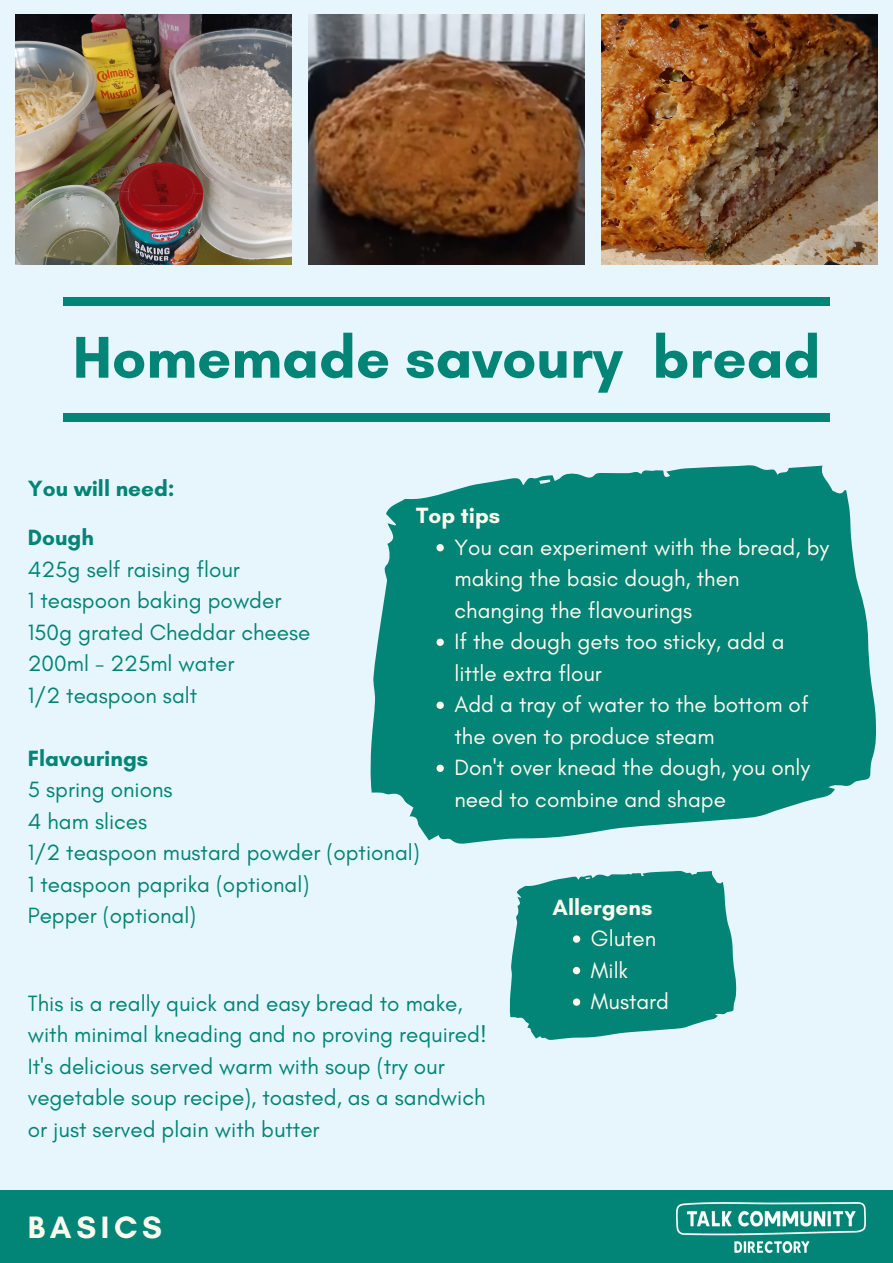
<style>
.page{position:relative;width:893px;height:1263px;background:#e7f6fc}
.page>*{position:absolute;margin:0;border:0;box-sizing:border-box;transform-origin:0 0}
.t1{font:700 60px "Glacial Indifference";color:#028476}
.t2{font:700 31.5px "Glacial Indifference";letter-spacing:.15em;color:#fffbef}
.t3{font:22.5px/31.5px "Glacial Indifference";color:#028476}
.t4{font:22.5px/31.5px "Glacial Indifference";color:#fffbef}
.t5{font:700 22.5px "Glacial Indifference";color:#028476}
.t6{font:700 22.5px "Glacial Indifference";color:#fffbef}
</style>
<div class="page">
<img style="left:16px;top:15px;width:276px;height:250px">
<img style="left:309px;top:15px;width:275px;height:250px">
<img style="left:601px;top:15px;width:276px;height:250px">
<div style="left:63px;top:414px;width:767px;height:8px;background:#028476"></div>
<div style="left:63px;top:297px;width:767px;height:8px;background:#028476"></div>
<div style="left:0;top:1190px;width:893px;height:73px;background:#028476"></div>
<svg style="left:509px;top:871px;width:227px;height:169px;background:#219388"></svg>
<svg style="left:370px;top:465px;width:506px;height:379px;fill:#028476"></svg>
<div style="left:603px;top:516px;width:191px;height:191px;background:#028476"></div>
<svg style="left:436px;top:544px;width:8px;height:7px"></svg>
<svg style="left:436px;top:639px;width:8px;height:7px"></svg>
<svg style="left:436px;top:702px;width:8px;height:7px"></svg>
<svg style="left:436px;top:765px;width:8px;height:7px"></svg>
<img style="left:677px;top:1202px;width:189px;height:50px">
<h1 class="t1" style="left:73px;top:321px;width:749px">Homemade savoury bread</h1>
<p class="t5" style="left:28px;top:474px;width:148px">You will need:</p>
<p class="t5" style="left:28px;top:524px;width:68px">Dough</p>
<p class="t3" style="left:28px;top:553px;width:284px">425g self raising flour<br>1 teaspoon baking powder<br>150g grated Cheddar cheese<br>200ml - 225ml water<br>1/2 teaspoon salt</p>
<p class="t6" style="left:416px;top:502px;width:86px">Top tips</p>
<p class="t4" style="left:454px;top:531px;width:376px">You can experiment with the bread, by making the basic dough, then changing the flavourings<br>If the dough gets too sticky, add a little extra flour<br>Add a tray of water to the bottom of the oven to produce steam<br>Don't over knead the dough, you only need to combine and shape</p>
<p class="t5" style="left:28px;top:744px;width:122px">Flavourings</p>
<p class="t3" style="left:28px;top:774px;width:393px">5 spring onions<br>4 ham slices<br>1/2 teaspoon mustard powder (optional)<br>1 teaspoon paprika (optional)<br>Pepper (optional)</p>
<p class="t6" style="left:552px;top:893px;width:101px">Allergens</p>
<p class="t4" style="left:591px;top:922px;width:80px">Gluten<br>Milk<br>Mustard</p>
<p class="t3" style="left:28px;top:987px;width:460px">This is a really quick and easy bread to make, with minimal kneading and no proving required!<br>It's delicious served warm with soup (try our vegetable soup recipe), toasted, as a sandwich or just served plain with butter</p>
<h2 class="t2" style="left:28px;top:1208px;width:136px">BASICS</h2>
</div>
